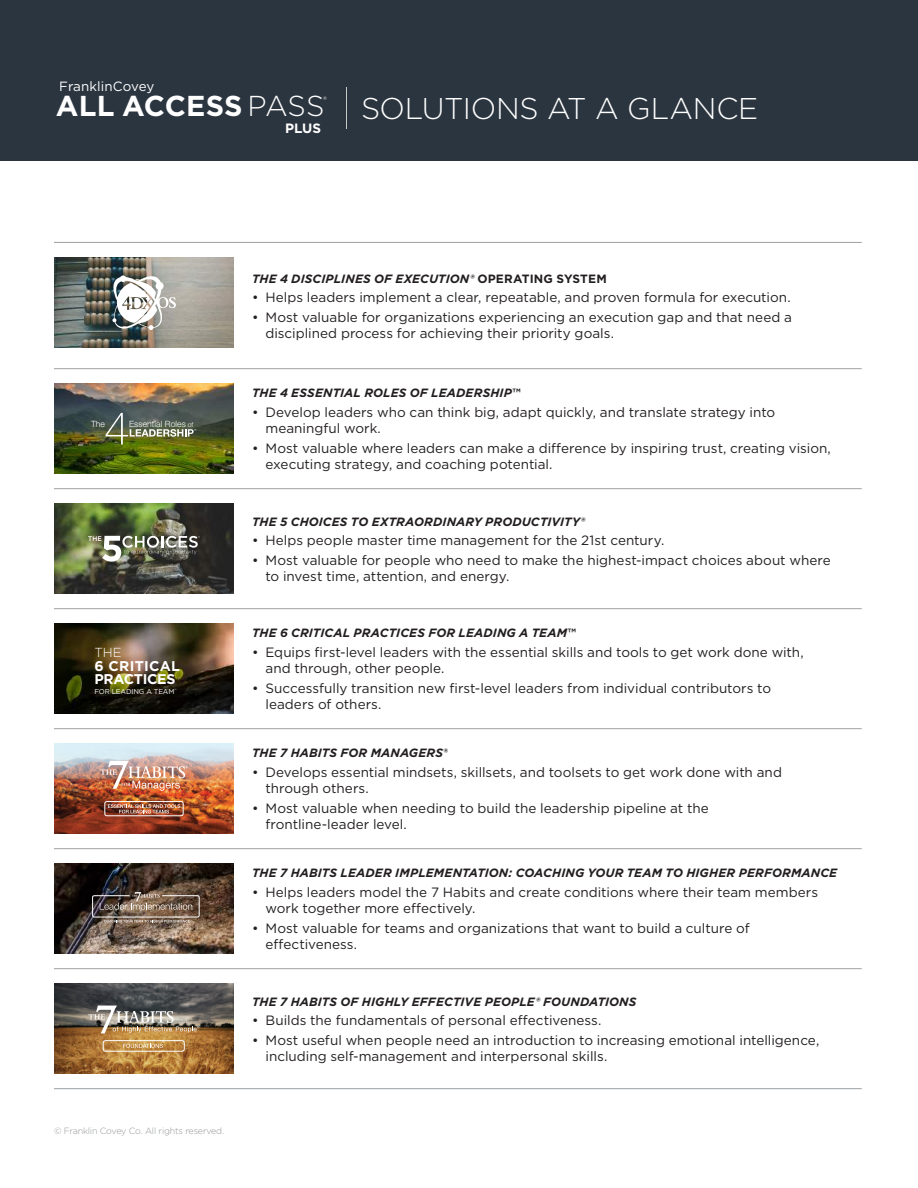
<style>
.page{position:relative;width:918px;height:1188px;background:#fff}
.page>*{position:absolute;margin:0;border:0;box-sizing:border-box;transform-origin:0 0}
.t1{font:300 30px "Gotham";letter-spacing:-.01em;color:#fff}
.t2{font:700 28.8px "Gotham";letter-spacing:.01em;color:#fff}
.t3{font:700 14.1px/13.4px "Gotham";letter-spacing:-.02em;color:#fff}
.t4{font:13.5px/16.5px "Gotham";color:#231f20}
.t5{font:700 13.5px "Gotham";color:#fff}
.t6{font:13.35px "Gotham";letter-spacing:.01em;color:#fff}
.t7{font:300 13.05px "Gotham";color:#fff}
.t8{font:italic 700 12px "Gotham";letter-spacing:.01em;color:#231f20}
.t9{font:300 9.15px "Gotham";color:#fff}
.t10{font:300 9px "Gotham";letter-spacing:-.02em;color:#939598}
.t11{font:300 8.7px "Helvetica Neue LT Std";letter-spacing:.005em;color:#fff}
.t12{font:7.05px "Gotham";letter-spacing:-.015em;color:#fff}
.t13{font:3.15px "Gotham";color:#fff}
.s1{font-weight:300}
.s2{font-size:6.75px}
.s3{font-style:normal}
</style>
<div class="page">
<div style="left:0;top:0;width:918px;height:160px;background:#2b353f"></div>
<hr style="left:346px;top:87px;width:1px;height:42px;background:#c9c9ca">
<hr style="left:54px;top:368px;width:180px;height:1px;background:#9da0a3">
<hr style="left:234px;top:368px;width:628px;height:1px;background:#9da0a3">
<hr style="left:54px;top:488px;width:180px;height:1px;background:#9da0a3">
<hr style="left:234px;top:488px;width:628px;height:1px;background:#9da0a3">
<hr style="left:54px;top:608px;width:180px;height:1px;background:#9da0a3">
<hr style="left:234px;top:608px;width:628px;height:1px;background:#9da0a3">
<hr style="left:54px;top:728px;width:180px;height:1px;background:#9da0a3">
<hr style="left:234px;top:728px;width:628px;height:1px;background:#9da0a3">
<hr style="left:54px;top:848px;width:180px;height:1px;background:#9da0a3">
<hr style="left:234px;top:848px;width:628px;height:1px;background:#9da0a3">
<hr style="left:54px;top:968px;width:180px;height:1px;background:#9da0a3">
<hr style="left:234px;top:968px;width:628px;height:1px;background:#9da0a3">
<hr style="left:54px;top:1088px;width:180px;height:1px;background:#9da0a3">
<hr style="left:234px;top:1088px;width:628px;height:1px;background:#9da0a3">
<hr style="left:54px;top:242px;width:180px;height:1px;background:#9da0a3">
<hr style="left:234px;top:242px;width:628px;height:1px;background:#9da0a3">
<img style="left:54px;top:257px;width:180px;height:90px">
<svg style="left:112px;top:274px;width:64px;height:56px"></svg>
<img style="left:54px;top:384px;width:180px;height:90px">
<svg style="left:106px;top:413px;width:90px;height:32px;background:#697354"></svg>
<img style="left:54px;top:504px;width:180px;height:90px">
<img style="left:88px;top:536px;width:112px;height:26px">
<img style="left:54px;top:624px;width:180px;height:90px">
<img style="left:54px;top:744px;width:180px;height:90px">
<svg style="left:108px;top:804px;width:72px;height:9px"></svg>
<img style="left:101px;top:761px;width:86px;height:30px">
<div style="left:105px;top:801px;width:78px;height:15px;border:1px solid #fff;border-radius:2px"></div>
<img style="left:54px;top:864px;width:180px;height:90px">
<svg style="left:104px;top:920px;width:86px;height:2px"></svg>
<div style="left:93px;top:896px;width:106px;height:21px;border:1px solid #fff;border-radius:2px"></div>
<svg style="left:100px;top:892px;width:92px;height:19px;background:#7a685b"></svg>
<img style="left:54px;top:984px;width:180px;height:90px">
<svg style="left:89px;top:1005px;width:110px;height:28px;background:#908576"></svg>
<div style="left:103px;top:1041px;width:81px;height:10px;border:1px solid #fff;border-radius:2px"></div>
<svg style="left:123px;top:1044px;width:40px;height:4px"></svg>
<p class="t6" style="left:59px;top:77px;width:97px">FranklinCovey</p>
<h2 class="t2" style="left:56px;top:87px;width:270px">ALL ACCESS <span class="s1">PASS</span></h2>
<p class="t9" style="left:323px;top:94px;width:5px">®</p>
<p class="t5" style="left:285px;top:119px;width:37px">PLUS</p>
<h1 class="t1" style="left:361px;top:89px;width:399px">SOLUTIONS AT A GLANCE</h1>
<p class="t11" style="left:91px;top:418px;width:15px">The</p>
<p class="t11" style="left:129px;top:419px;width:66px">Essential Roles <span class="s2">of</span></p>
<p class="t7" style="left:94px;top:644px;width:29px">THE</p>
<p class="t3" style="left:94px;top:659px;width:87px">6 CRITICAL<br>PRACTICES</p>
<p class="t12" style="left:94px;top:687px;width:82px">FOR LEADING A TEAM</p>
<p class="t13" style="left:174px;top:688px;width:4px">™</p>
<p class="t10" style="left:54px;top:1125px;width:172px">© Franklin Covey Co. All rights reserved.</p>
<p class="t8" style="left:252px;top:270px;width:356px">THE 4 DISCIPLINES OF EXECUTION® <span class="s3">OPERATING SYSTEM</span></p>
<p class="t4" style="left:252px;top:289px;width:540px">• Helps leaders implement a clear, repeatable, and proven formula for execution.</p>
<p class="t4" style="left:266px;top:308px;width:528px;text-indent:-14px">• Most valuable for organizations experiencing an execution gap and that need a disciplined process for achieving their priority goals.</p>
<p class="t8" style="left:252px;top:385px;width:270px">THE 4 ESSENTIAL ROLES OF LEADERSHIP<span class="s3">™</span></p>
<p class="t4" style="left:266px;top:404px;width:511px;text-indent:-14px">• Develop leaders who can think big, adapt quickly, and translate strategy into meaningful work.</p>
<p class="t4" style="left:266px;top:440px;width:567px;text-indent:-14px">• Most valuable where leaders can make a difference by inspiring trust, creating vision, executing strategy, and coaching potential.</p>
<p class="t8" style="left:252px;top:514px;width:334px">THE 5 CHOICES TO EXTRAORDINARY PRODUCTIVITY®</p>
<p class="t4" style="left:252px;top:532px;width:414px">• Helps people master time management for the 21st century.</p>
<p class="t4" style="left:266px;top:551px;width:567px;text-indent:-14px">• Most valuable for people who need to make the highest-impact choices about where to invest time, attention, and energy.</p>
<p class="t8" style="left:252px;top:625px;width:326px">THE 6 CRITICAL PRACTICES FOR LEADING A TEAM<span class="s3">™</span></p>
<p class="t4" style="left:266px;top:644px;width:540px;text-indent:-14px">• Equips first-level leaders with the essential skills and tools to get work done with, and through, other people.</p>
<p class="t4" style="left:266px;top:680px;width:507px;text-indent:-14px">• Successfully transition new first-level leaders from individual contributors to leaders of others.</p>
<p class="t8" style="left:252px;top:745px;width:198px">THE 7 HABITS FOR MANAGERS<span class="s3">®</span></p>
<p class="t4" style="left:266px;top:764px;width:518px;text-indent:-14px">• Develops essential mindsets, skillsets, and toolsets to get work done with and through others.</p>
<p class="t4" style="left:266px;top:800px;width:445px;text-indent:-14px">• Most valuable when needing to build the leadership pipeline at the frontline-leader level.</p>
<p class="t8" style="left:252px;top:865px;width:587px">THE 7 HABITS LEADER IMPLEMENTATION: COACHING YOUR TEAM TO HIGHER PERFORMANCE</p>
<p class="t4" style="left:266px;top:884px;width:554px;text-indent:-14px">• Helps leaders model the 7 Habits and create conditions where their team members work together more effectively.</p>
<p class="t4" style="left:266px;top:920px;width:486px;text-indent:-14px">• Most valuable for teams and organizations that want to build a culture of effectiveness.</p>
<p class="t8" style="left:252px;top:994px;width:386px">THE 7 HABITS OF HIGHLY EFFECTIVE PEOPLE® FOUNDATIONS</p>
<p class="t4" style="left:252px;top:1012px;width:351px">• Builds the fundamentals of personal effectiveness.</p>
<p class="t4" style="left:266px;top:1031px;width:555px;text-indent:-14px">• Most useful when people need an introduction to increasing emotional intelligence, including self-management and interpersonal skills.</p>
</div>
